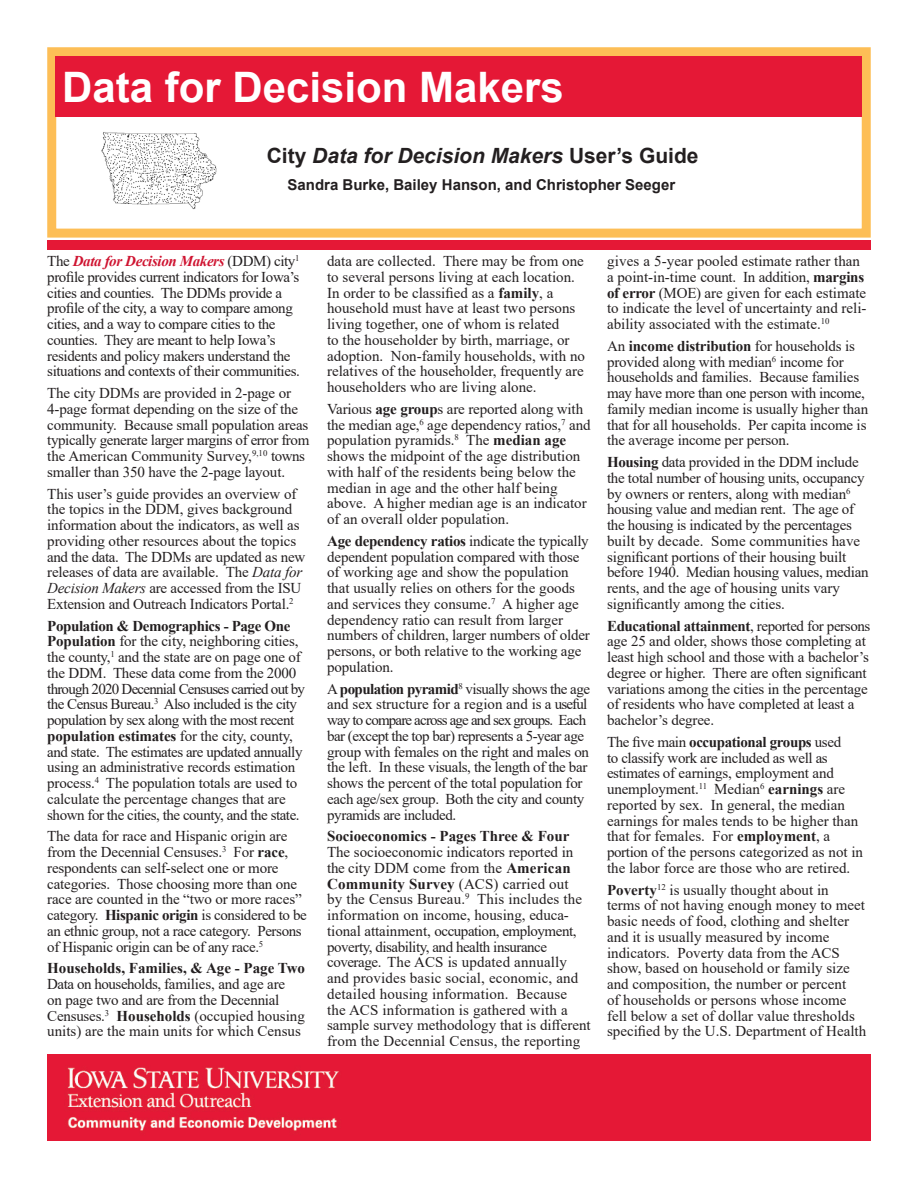
<style>
.page{position:relative;width:918px;height:1188px;background:#fff}
.page>*{position:absolute;margin:0;border:0;box-sizing:border-box;transform-origin:0 0}
.t1{font:700 42px "Arial";color:#fff}
.t2{font:italic 700 21px "Arial";color:#231f20}
.t3{font:15px/15.8px "Times New Roman";letter-spacing:-.01em;color:#231f20}
.t4{font:15px/15.8px "Times New Roman";letter-spacing:.01em;color:#231f20}
.t5{font:700 15px "Times New Roman";color:#231f20}
.t6{font:700 15px "Arial";color:#231f20}
.t7{font:700 15px "Times New Roman";letter-spacing:-.025em;color:#231f20}
.s1{font-style:normal}
.s2{font-weight:700;font-style:italic;color:#cf1431}
.s3{font-style:italic}
.s4{font-weight:700}
</style>
<div class="page">
<div style="left:47px;top:240px;width:824px;height:9px;background:#e51836"></div>
<div style="left:47px;top:47px;width:824px;height:191px;border:9px solid #fdbe56"></div>
<div style="left:56px;top:56px;width:806px;height:61px;background:#e51836"></div>
<img style="left:47px;top:1054px;width:824px;height:87px">
<img style="left:101px;top:132px;width:116px;height:78px">
<h1 class="t1" style="left:62px;top:58px;width:503px">Data for Decision Makers</h1>
<h2 class="t2" style="left:267px;top:142px;width:433px"><span class="s1">City</span> Data for Decision Makers <span class="s1">User’s Guide</span></h2>
<p class="t6" style="left:288px;top:174px;width:389px">Sandra Burke, Bailey Hanson, and Christopher Seeger</p>
<p class="t3" style="left:47px;top:253px;width:254px">The <span class="s2">Data for Decision Makers</span> (DDM) city<sup>1 </sup>profile provides current indicators for Iowa’s cities and counties. The DDMs provide a profile of the city, a way to compare among cities, and a way to compare cities to the counties. They are meant to help Iowa’s residents and policy makers understand the situations and contexts of their communities.</p>
<p class="t3" style="left:47px;top:385px;width:264px">The city DDMs are provided in 2-page or 4-page format depending on the size of the community. Because small population areas typically generate larger margins of error from the American Community Survey,<sup>9,10</sup> towns smaller than 350 have the 2-page layout.</p>
<p class="t3" style="left:47px;top:485px;width:260px">This user’s guide provides an overview of the topics in the DDM, gives background information about the indicators, as well as providing other resources about the topics and the data. The DDMs are updated as new releases of data are available. The <span class="s3">Data for Decision Makers</span> are accessed from the ISU Extension and Outreach Indicators Portal.<sup>2</sup></p>
<p class="t7" style="left:47px;top:615px;width:245px">Population &amp; Demographics - Page One</p>
<p class="t3" style="left:47px;top:633px;width:259px"><span class="s4">Population</span> for the city, neighboring cities, the county,<sup>1</sup> and the state are on page one of the DDM. These data come from the 2000 through 2020 Decennial Censuses carried out by the Census Bureau.<sup>3</sup> Also included is the city population by sex along with the most recent <span class="s4">population estimates</span> for the city, county, and state. The estimates are updated annually using an administrative records estimation process.<sup>4</sup> The population totals are used to calculate the percentage changes that are shown for the cities, the county, and the state.</p>
<p class="t3" style="left:47px;top:828px;width:261px">The data for race and Hispanic origin are from the Decennial Censuses.<sup>3</sup> For <span class="s4">race</span>, respondents can self-select one or more categories. Those choosing more than one race are counted in the “two or more races” category. <span class="s4">Hispanic origin</span> is considered to be an ethnic group, not a race category. Persons of Hispanic origin can be of any race.<sup>5</sup></p>
<p class="t5" style="left:47px;top:957px;width:259px">Households, Families, &amp; Age - Page Two</p>
<p class="t3" style="left:47px;top:976px;width:259px">Data on households, families, and age are<br>on page two and are from the Decennial Censuses.<sup>3</sup> <span class="s4">Households</span> (occupied housing units) are the main units for which Census</p>
<p class="t3" style="left:327px;top:253px;width:259px">data are collected. There may be from one to several persons living at each location.<br>In order to be classified as a <span class="s4">family</span>, a household must have at least two persons living together, one of whom is related<br>to the householder by birth, marriage, or adoption. Non-family households, with no relatives of the householder, frequently are householders who are living alone.</p>
<p class="t3" style="left:327px;top:400px;width:265px">Various <span class="s4">age group</span>s are reported along with the median age,<sup>6</sup> age dependency ratios,<sup>7</sup> and population pyramids.<sup>8</sup> The <span class="s4">median age </span>shows the midpoint of the age distribution with half of the residents being below the median in age and the other half being above. A higher median age is an indicator of an overall older population.</p>
<p class="t3" style="left:327px;top:532px;width:264px"><span class="s4">Age dependency ratios</span> indicate the typically dependent population compared with those of working age and show the population that usually relies on others for the goods and services they consume.<sup>7</sup> A higher age dependency ratio can result from larger numbers of children, larger numbers of older persons, or both relative to the working age population.</p>
<p class="t3" style="left:327px;top:680px;width:264px">A <span class="s4">population pyramid</span><sup>8</sup> visually shows the age and sex structure for a region and is a useful way to compare across age and sex groups. Each bar (except the top bar) represents a 5-year age group with females on the right and males on the left. In these visuals, the length of the bar shows the percent of the total population for each age/sex group. Both the city and county pyramids are included.</p>
<p class="t5" style="left:327px;top:825px;width:244px">Socioeconomics - Pages Three &amp; Four</p>
<p class="t4" style="left:327px;top:844px;width:265px">The socioeconomic indicators reported in the city DDM come from the <span class="s4">American Community Survey</span> (ACS) carried out<br>by the Census Bureau.<sup>9</sup> This includes the information on income, housing, educa&shy;tional attainment, occupation, employment, poverty, disability, and health insurance coverage. The ACS is updated annually and provides basic social, economic, and detailed housing information. Because<br>the ACS information is gathered with a sample survey methodology that is different from the Decennial Census, the reporting</p>
<p class="t3" style="left:607px;top:253px;width:261px">gives a 5-year pooled estimate rather than a point-in-time count. In addition, <span class="s4">margins of error</span> (MOE) are given for each estimate to indicate the level of uncertainty and reli&shy;ability associated with the estimate.<sup>10</sup></p>
<p class="t3" style="left:607px;top:337px;width:263px">An <span class="s4">income distribution</span> for households is provided along with median<sup>6</sup> income for households and families. Because families may have more than one person with income, family median income is usually higher than that for all households. Per capita income is the average income per person.</p>
<p class="t3" style="left:607px;top:454px;width:263px"><span class="s4">Housing</span> data provided in the DDM include the total number of housing units, occupancy by owners or renters, along with median<sup>6 </sup>housing value and median rent. The age of the housing is indicated by the percentages built by decade. Some communities have significant portions of their housing built before 1940. Median housing values, median rents, and the age of housing units vary significantly among the cities.</p>
<p class="t3" style="left:607px;top:617px;width:265px"><span class="s4">Educational attainment</span>, reported for persons age 25 and older, shows those completing at least high school and those with a bachelor’s degree or higher. There are often significant variations among the cities in the percentage of residents who have completed at least a bachelor’s degree.</p>
<p class="t3" style="left:607px;top:733px;width:258px">The five main <span class="s4">occupational groups</span> used<br>to classify work are included as well as estimates of earnings, employment and unemployment.<sup>11</sup> Median<sup>6</sup> <span class="s4">earnings</span> are reported by sex. In general, the median earnings for males tends to be higher than that for females. For <span class="s4">employment</span>, a portion of the persons categorized as not in the labor force are those who are retired.</p>
<p class="t3" style="left:607px;top:881px;width:261px"><span class="s4">Poverty</span><sup>12</sup> is usually thought about in<br>terms of not having enough money to meet basic needs of food, clothing and shelter and it is usually measured by income indicators. Poverty data from the ACS show, based on household or family size and composition, the number or percent<br>of households or persons whose income fell below a set of dollar value thresholds specified by the U.S. Department of Health</p>
</div>
